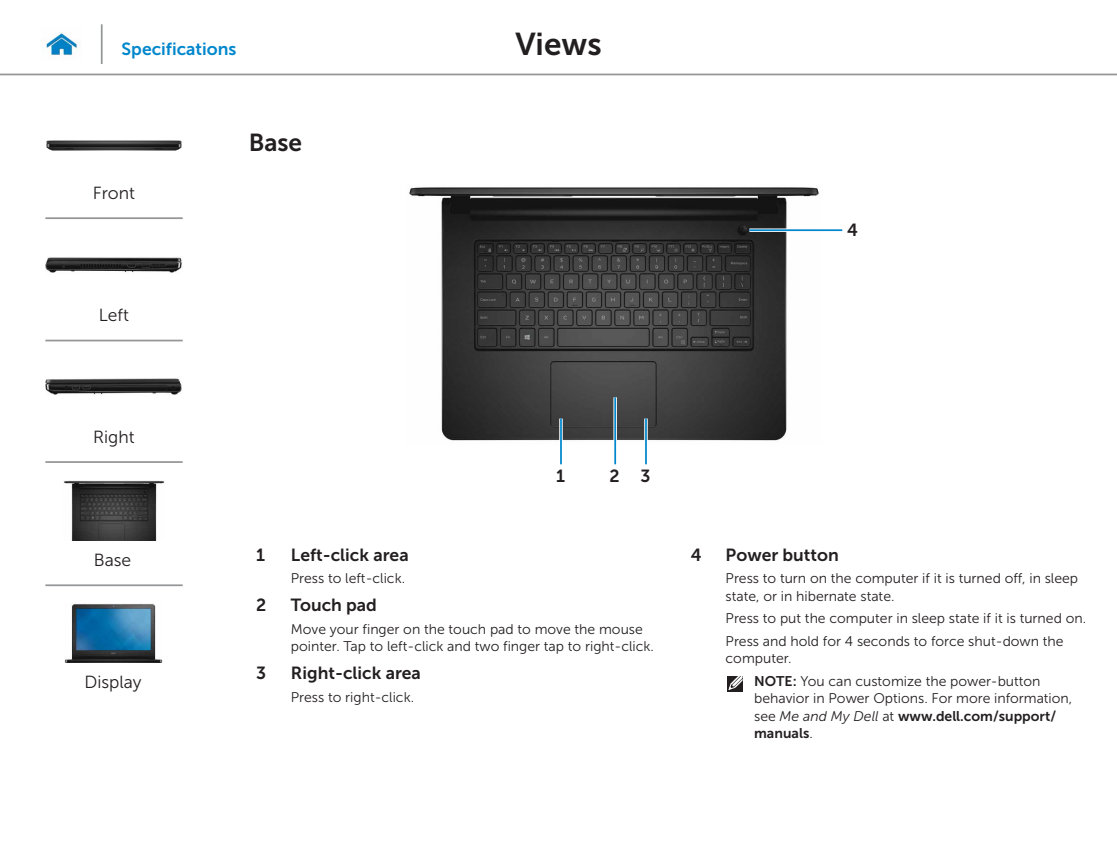
<style>
.page{position:relative;width:1117px;height:844px;background:#fff}
.page>*{position:absolute;margin:0;border:0;box-sizing:border-box;transform-origin:0 0}
.t1{font:31.5px "Museo Sans For Dell 700";color:#231f20}
.Head2{font:24.5px "Museo Sans For Dell 700";color:#231f20}
.Callout_Head{font:17.5px "Museo Sans For Dell 700";color:#231f20}
.t2{font:17.5px "Museo Sans For Dell 300";color:#231f20}
.t3{font:17.5px "Museo Sans For Dell 700";color:#0087cc}
.Callout-L{font:17.5px "Museo Sans For Dell 700";color:#231f20}
.Callout_description{font:14px/17.5px "Museo Sans For Dell 300";color:#231f20}
.Note{font:14px/17.5px "Museo Sans For Dell 300";color:#231f20}
.s1{font-family:"Museo Sans For Dell 700"}
.s2{font-style:italic}
</style>
<div class="page">
<hr style="left:0;top:74px;width:1116px;height:1px;background:#949698">
<img style="left:46px;top:32px;width:35px;height:26px">
<div style="left:726px;top:675px;width:16px;height:16px;background:#231f20"></div>
<svg style="left:728px;top:675px;width:14px;height:15px"></svg>
<img style="left:409px;top:187px;width:410px;height:257px">
<svg style="left:749px;top:228px;width:93px;height:4px"></svg>
<hr style="left:749px;top:229px;width:93px;height:2px;background:#0087cc">
<hr style="left:559px;top:418px;width:3px;height:46px;background:#fff">
<hr style="left:560px;top:418px;width:1px;height:46px;background:#0087cc">
<hr style="left:613px;top:397px;width:3px;height:67px;background:#fff">
<hr style="left:614px;top:397px;width:2px;height:67px;background:#0087cc">
<hr style="left:644px;top:418px;width:3px;height:46px;background:#fff">
<hr style="left:645px;top:418px;width:1px;height:46px;background:#0087cc">
<hr style="left:101px;top:24px;width:2px;height:40px;background:#949698">
<img style="left:46px;top:140px;width:136px;height:11px">
<img style="left:45px;top:257px;width:137px;height:16px">
<img style="left:45px;top:378px;width:137px;height:17px">
<img style="left:64px;top:480px;width:100px;height:60px">
<img style="left:65px;top:603px;width:98px;height:59px">
<hr style="left:45px;top:217px;width:138px;height:2px;background:#949698">
<hr style="left:45px;top:339px;width:138px;height:2px;background:#949698">
<hr style="left:45px;top:461px;width:138px;height:2px;background:#949698">
<hr style="left:45px;top:584px;width:138px;height:2px;background:#949698">
<p class="t3" style="left:122px;top:39px;width:116px">Specifications</p>
<h1 class="t1" style="left:515px;top:26px;width:88px">Views</h1>
<p class="t2" style="left:93px;top:183px;width:44px">Front</p>
<p class="t2" style="left:99px;top:305px;width:32px">Left</p>
<p class="Head2" style="left:249px;top:128px;width:55px">Base</p>
<p class="Callout-L" style="left:847px;top:220px;width:12px">4</p>
<p class="t2" style="left:93px;top:428px;width:43px">Right</p>
<p class="t2" style="left:94px;top:550px;width:39px">Base</p>
<p class="t2" style="left:84px;top:672px;width:59px">Display</p>
<p class="Callout-L" style="left:556px;top:466px;width:10px">1</p>
<p class="Callout-L" style="left:609px;top:466px;width:12px">2</p>
<p class="Callout-L" style="left:640px;top:466px;width:12px">3</p>
<p class="Callout_Head" style="left:256px;top:544px;width:10px">1</p>
<p class="Callout_Head" style="left:291px;top:544px;width:119px">Left-click area</p>
<p class="Callout_description" style="left:291px;top:569px;width:116px">Press to left-click.</p>
<p class="Callout_Head" style="left:256px;top:595px;width:12px">2</p>
<p class="Callout_Head" style="left:291px;top:595px;width:87px">Touch pad</p>
<p class="Callout_description" style="left:291px;top:620px;width:364px">Move your finger on the touch pad to move the mouse pointer. Tap to left-click and two finger tap to right-click.</p>
<p class="Callout_Head" style="left:256px;top:663px;width:12px">3</p>
<p class="Callout_Head" style="left:291px;top:663px;width:131px">Right-click area</p>
<p class="Callout_description" style="left:291px;top:688px;width:125px">Press to right-click.</p>
<p class="Callout_Head" style="left:690px;top:544px;width:12px">4</p>
<p class="Callout_Head" style="left:725px;top:544px;width:115px">Power button</p>
<p class="Callout_description" style="left:725px;top:569px;width:354px">Press to turn on the computer if it is turned off, in sleep state, or in hibernate state.</p>
<p class="Callout_description" style="left:725px;top:609px;width:362px">Press to put the computer in sleep state if it is turned on.</p>
<p class="Callout_description" style="left:725px;top:632px;width:339px">Press and hold for 4 seconds to force shut‑ down the computer.</p>
<p class="Note" style="left:754px;top:672px;width:319px"><span class="s1">NOTE:</span> You can customize the power‑ button behavior in Power Options. For more information, see <span class="s2">Me and My Dell</span> at <span class="s1">www.dell.com/support/ manuals</span>.</p>
</div>
